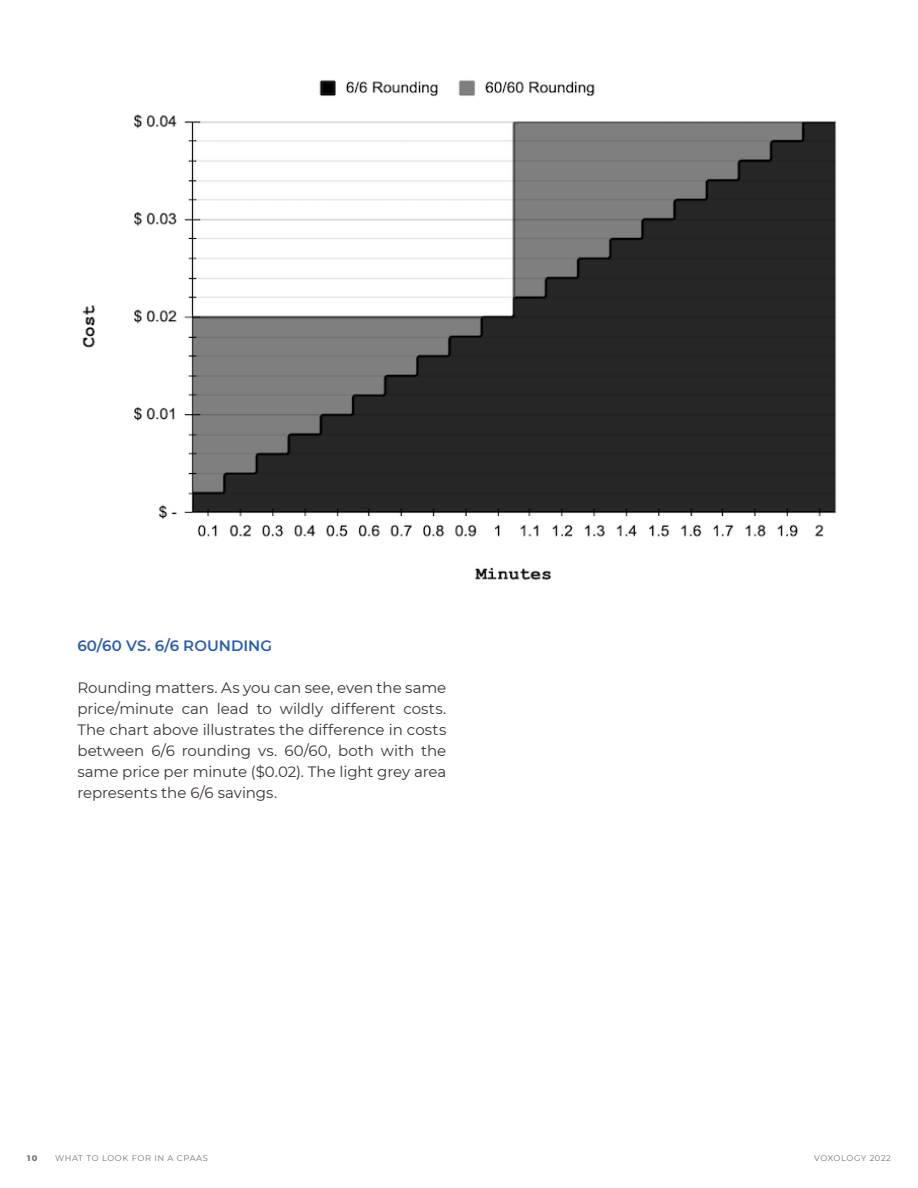
<style>
.page{position:relative;width:918px;height:1188px;background:#fff}
.page>*{position:absolute;margin:0;border:0;box-sizing:border-box;transform-origin:0 0}
.t1{font:15px/21px "Montserrat";letter-spacing:-.005em;color:#3a3239;text-align:justify}
.t2{font:600 15px "Montserrat";letter-spacing:.005em;color:#2d60a9}
.t3{font:8.25px "Montserrat";letter-spacing:.075em;color:#76707d}
.t4{font:800 8.25px "Montserrat";color:#76707d}
</style>
<div class="page">
<img style="left:82px;top:80px;width:754px;height:500px">
<p class="t2" style="left:77px;top:635px;width:196px">60/60 VS. 6/6 ROUNDING</p>
<p class="t1" style="left:77px;top:676px;width:371px">Rounding matters. As you can see, even the same price/minute can lead to wildly different costs.<br>The chart above illustrates the difference in costs between 6/6 rounding vs. 60/60, both with the same price per minute ($0.02). The light grey area represents the 6/6 savings.</p>
<p class="t4" style="left:27px;top:1152px;width:12px">10</p>
<p class="t3" style="left:55px;top:1152px;width:154px">WHAT TO LOOK FOR IN A CPAAS</p>
<p class="t3" style="left:814px;top:1152px;width:78px">VOXOLOGY 2022</p>
</div>
